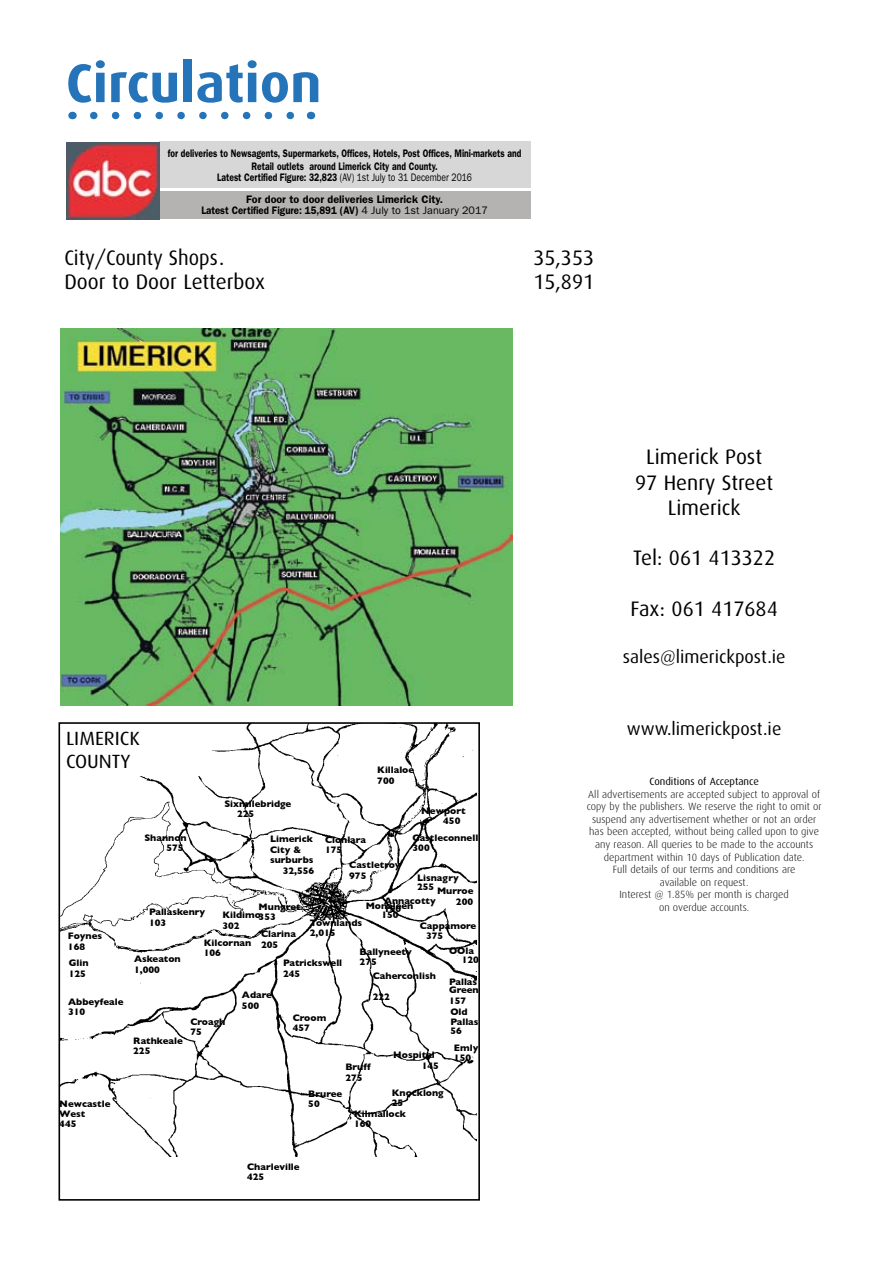
<style>
.page{position:relative;width:893px;height:1263px;background:#fff}
.page>*{position:absolute;margin:0;border:0;box-sizing:border-box;transform-origin:0 0}
.t1{font:700 54.6px "Dax";color:#2574ba}
.t2{font:21px/25.2px "Dax";color:#000;text-align:center}
.t3{font:21px "Dax";color:#000;scale:.95 1}
.t4{font:19.2px/23px "Dax";color:#000;scale:1.05 1}
.t5{font:18px "Dax";color:#000}
.t6{font:600 10.95px/13px "ITC Franklin Gothic Std";color:#000;text-align:center;scale:.79 1}
.t7{font:600 10.95px "ITC Franklin Gothic Std";color:#000;scale:.89 1}
.t8{font:300 10.5px/12.6px "Dax";color:#000;text-align:center}
.t9{font:10.5px "Dax";color:#000}
.t10{font:700 9.6px/10.4px "Gill Sans";color:#000}
.s1{font-weight:400}
</style>
<div class="page">
<svg style="left:73px;top:112px;width:237px;height:7px"></svg>
<svg style="left:94px;top:112px;width:206px;height:7px"></svg>
<img style="left:61px;top:329px;width:452px;height:377px">
<img style="left:62px;top:725px;width:415px;height:432px">
<div style="left:59px;top:722px;width:421px;height:479px;border:2px solid #000"></div>
<div style="left:65px;top:729px;width:138px;height:46px;background:#fff"></div>
<div style="left:159px;top:142px;width:371px;height:46px;background:#d8d7d7"></div>
<div style="left:158px;top:191px;width:373px;height:27px;background:#b5b3b2"></div>
<img style="left:66px;top:142px;width:94px;height:77px">
<h1 class="t1" style="left:66px;top:52px;width:257px">Circulation</h1>
<p class="t6" style="left:168px;top:146px;width:449px">for deliveries to Newsagents, Supermarkets, Offices, Hotels, Post Offices, Mini-markets and<br>Retail outlets around Limerick City and County.</p>
<p class="t6" style="left:217px;top:166px;width:324px;line-height:22.5px">Latest Certified Figure: 32,823 <span class="s1">(AV) 1st July to 31 December 2016<br></span>For door to door deliveries Limerick City.</p>
<p class="t7" style="left:201px;top:204px;width:324px">Latest Certified Figure: 15,891 (AV) <span class="s1">4 July to 1st January 2017</span></p>
<h2 class="t3" style="left:64px;top:246px;width:166px">City/County Shops.</h2>
<h2 class="t2" style="left:533px;top:246px;width:62px">35,353</h2>
<h2 class="t2" style="left:64px;top:270px;width:202px">Door to Door Letterbox</h2>
<h2 class="t2" style="left:533px;top:270px;width:62px">15,891</h2>
<h2 class="t2" style="left:635px;top:445px;width:140px">Limerick Post<br>97 Henry Street<br>Limerick</h2>
<h2 class="t2" style="left:633px;top:546px;width:143px">Tel: 061 413322</h2>
<h2 class="t2" style="left:630px;top:596px;width:149px">Fax: 061 417684</h2>
<h3 class="t5" style="left:623px;top:646px;width:164px">sales@limerickpost.ie</h3>
<h3 class="t4" style="left:66px;top:727px;width:70px">LIMERICK<br>COUNTY</h3>
<p class="t10" style="left:237px;top:798px;width:56px;text-indent:-13px">Sixmilebridge<br>225</p>
<p class="t10" style="left:377px;top:765px;width:38px">Killaloe<br>700</p>
<p class="t10" style="left:443px;top:805px;width:24px;text-indent:-22px">Newport<br>450</p>
<p class="t10" style="left:68px;top:931px;width:36px">Foynes<br>168</p>
<p class="t10" style="left:69px;top:958px;width:21px">Glin<br>125</p>
<p class="t10" style="left:68px;top:996px;width:57px">Abbeyfeale<br>310</p>
<p class="t10" style="left:59px;top:1098px;width:53px">Newcastle<br>West<br>445</p>
<p class="t10" style="left:413px;top:832px;width:67px">Castleconnell<br>300</p>
<p class="t10" style="left:417px;top:873px;width:43px;line-height:8.9px">Lisnagry<br>255</p>
<p class="t10" style="left:426px;top:920px;width:52px;text-indent:-6px">Cappamore<br>375</p>
<p class="t10" style="left:166px;top:832px;width:22px;text-indent:-22px">Shannon<br>575</p>
<p class="t10" style="left:270px;top:834px;width:44px">Limerick</p>
<p class="t10" style="left:270px;top:844px;width:33px">City &amp;</p>
<p class="t10" style="left:270px;top:855px;width:45px">surburbs</p>
<p class="t10" style="left:283px;top:865px;width:33px">32,556</p>
<p class="t10" style="left:325px;top:834px;width:43px">Clonlara<br>175</p>
<p class="t10" style="left:349px;top:860px;width:53px">Castletroy<br>975</p>
<p class="t10" style="left:437px;top:886px;width:38px;text-align:right">Murroe<br>200</p>
<p class="t10" style="left:384px;top:895px;width:53px">Annacotty</p>
<p class="t10" style="left:366px;top:900px;width:49px">Monaleen</p>
<p class="t10" style="left:384px;top:904px;width:19px">150</p>
<p class="t10" style="left:381px;top:909px;width:19px">150</p>
<p class="t10" style="left:222px;top:902px;width:80px;line-height:8.2px;text-indent:36px">Mungret<br>Kildimo353</p>
<p class="t10" style="left:222px;top:920px;width:19px">302</p>
<p class="t10" style="left:149px;top:907px;width:58px">Pallaskenry<br>103</p>
<p class="t10" style="left:310px;top:917px;width:54px">Townlands<br>2,015</p>
<p class="t10" style="left:261px;top:929px;width:36px">Clarina<br>205</p>
<p class="t10" style="left:204px;top:937px;width:49px">Kilcornan<br>106</p>
<p class="t10" style="left:462px;top:946px;width:19px;line-height:8.9px;text-indent:-13px">OOla<br>120</p>
<p class="t10" style="left:360px;top:946px;width:54px">Ballyneety<br>275</p>
<p class="t10" style="left:373px;top:965px;width:65px;line-height:20.9px">Caherconlish<br>222</p>
<p class="t10" style="left:134px;top:954px;width:48px">Askeaton<br>1,000</p>
<p class="t10" style="left:283px;top:958px;width:61px">Patrickswell<br>245</p>
<p class="t10" style="left:449px;top:977px;width:31px;line-height:8.9px">Pallas<br>Green</p>
<p class="t10" style="left:449px;top:995px;width:19px">157</p>
<p class="t10" style="left:242px;top:990px;width:31px">Adare<br>500</p>
<p class="t10" style="left:450px;top:1007px;width:30px;line-height:9.6px">Old<br>Pallas<br>56</p>
<p class="t10" style="left:293px;top:1012px;width:35px">Croom<br>457</p>
<p class="t10" style="left:190px;top:1016px;width:36px">Croagh<br>75</p>
<p class="t10" style="left:133px;top:1035px;width:51px">Rathkeale<br>225</p>
<p class="t10" style="left:454px;top:1042px;width:26px">Emly<br>150</p>
<p class="t10" style="left:422px;top:1049px;width:19px;text-indent:-28px">Hospital<br>145</p>
<p class="t10" style="left:392px;top:1087px;width:53px">Knocklong<br>25</p>
<p class="t10" style="left:345px;top:1062px;width:27px">Bruff<br>275</p>
<p class="t10" style="left:308px;top:1088px;width:35px">Bruree<br>50</p>
<p class="t10" style="left:354px;top:1108px;width:53px">Kilmallock<br>160</p>
<p class="t10" style="left:247px;top:1161px;width:54px">Charleville<br>425</p>
<h3 class="t5" style="left:627px;top:718px;width:156px">www.limerickpost.ie</h3>
<p class="t9" style="left:649px;top:775px;width:111px">Conditions of Acceptance</p>
<p class="t8" style="left:587px;top:788px;width:236px">All advertisements are accepted subject to approval of copy by the publishers. We reserve the right to omit or suspend any advertisement whether or not an order has been accepted, without being called upon to give any reason. All queries to be made to the accounts department within 10 days of Publication date.<br>Full details of our terms and conditions are<br>available on request.<br>Interest @ 1.85% per month is charged<br>on overdue accounts.</p>
</div>
